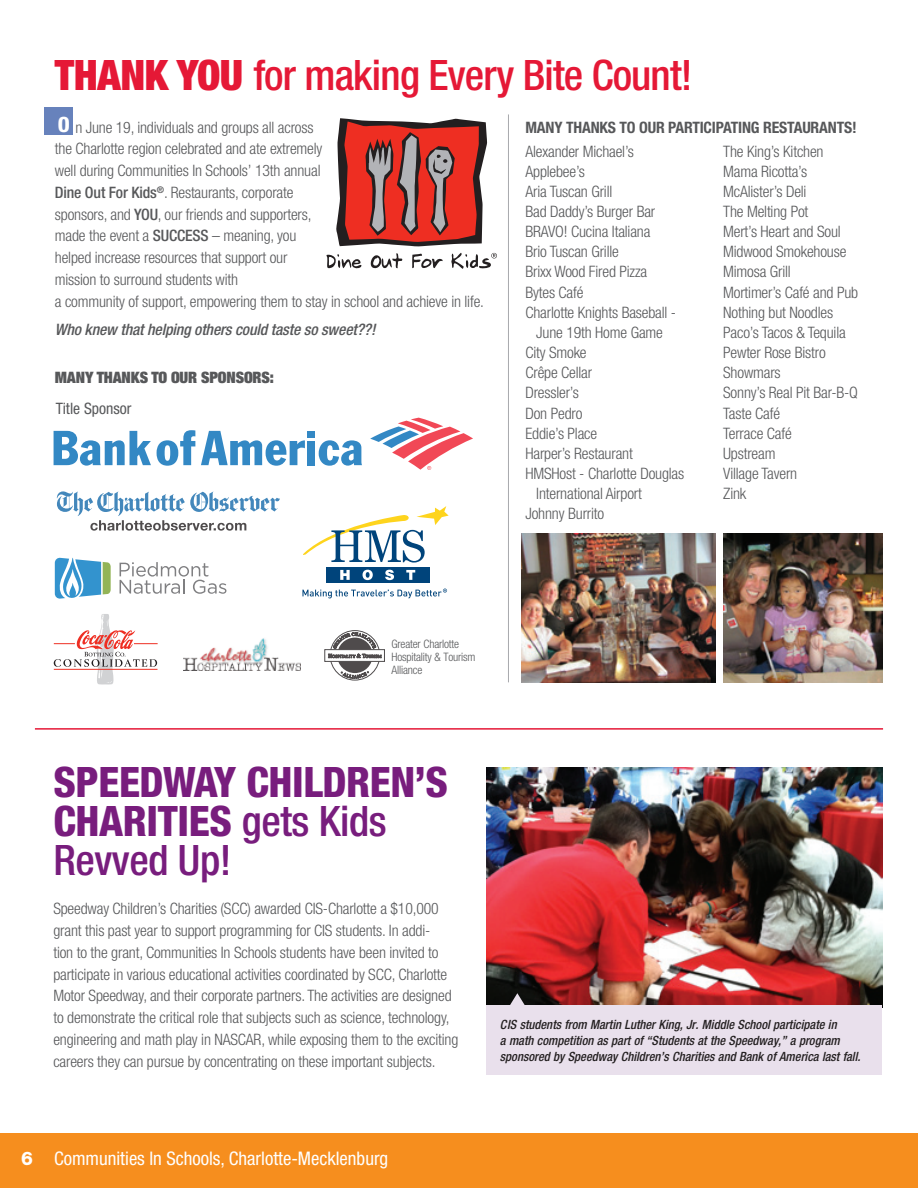
<style>
.page{position:relative;width:918px;height:1188px;background:#fff}
.page>*{position:absolute;margin:0;border:0;box-sizing:border-box;transform-origin:0 0}
.t1{font:500 condensed 42px/39px "Helvetica Neue";letter-spacing:-.01em;color:#781d7d}
.t2{font:500 condensed 42px "Helvetica Neue";letter-spacing:-.02em;color:#e51836}
.t3{font:800 condensed 42px "Helvetica Neue";color:#781d7d}
.t4{font:900 condensed 42px "Helvetica Neue";color:#e51836}
.t5{font:800 condensed 21px "Helvetica Neue";color:#fff}
.t6{font:condensed 18.75px "Helvetica Neue";color:#fff}
.t7{font:300 condensed 15.75px/20.1px "Helvetica Neue";letter-spacing:-.01em;color:#57585a}
.t8{font:italic 500 condensed 15.75px "Helvetica Neue";letter-spacing:-.01em;color:#57585a}
.t9{font:700 condensed 15.75px "Helvetica Neue";letter-spacing:-.01em;color:#57585a}
.t10{font:900 expanded 15.75px "Helvetica Neue";color:#57585a}
.t11{font:condensed 15.75px "Helvetica Neue";color:#57585a}
.t12{font:italic 500 condensed 12.75px/15.8px "Helvetica Neue";color:#231f20}
.t13{font:300 condensed 11.55px/13.4px "Helvetica Neue";letter-spacing:-.015em;color:#57585a}
.s1{font-weight:500}
.s2{font-weight:800}
.s3{font-weight:800;font-stretch:normal}
</style>
<div class="page">
<div style="left:0;top:1134px;width:918px;height:54px;background:#f68e1e"></div>
<hr style="left:508px;top:114px;width:1px;height:568px;background:#a8a9ad">
<div style="left:45px;top:108px;width:28px;height:27px;background:#6782bc"></div>
<svg style="left:336px;top:118px;width:151px;height:128px;background:#b04c46"></svg>
<svg style="left:326px;top:254px;width:36px;height:15px"></svg>
<svg style="left:412px;top:254px;width:31px;height:15px"></svg>
<svg style="left:370px;top:253px;width:32px;height:16px"></svg>
<svg style="left:451px;top:253px;width:46px;height:16px"></svg>
<img style="left:521px;top:534px;width:195px;height:148px">
<img style="left:724px;top:534px;width:158px;height:148px">
<img style="left:486px;top:768px;width:396px;height:237px">
<div style="left:486px;top:1005px;width:396px;height:70px;background:#e9e0ec"></div>
<svg style="left:509px;top:993px;width:16px;height:12px"></svg>
<hr style="left:35px;top:728px;width:848px;height:2px;background:#e51836">
<svg style="left:157px;top:430px;width:38px;height:36px"></svg>
<svg style="left:54px;top:431px;width:97px;height:35px"></svg>
<div style="left:307px;top:441px;width:8px;height:24px;background:#3388c4"></div>
<div style="left:307px;top:431px;width:8px;height:7px;background:#3388c4"></div>
<svg style="left:319px;top:440px;width:43px;height:26px"></svg>
<svg style="left:201px;top:431px;width:104px;height:35px"></svg>
<svg style="left:370px;top:418px;width:103px;height:52px"></svg>
<svg style="left:57px;top:491px;width:223px;height:40px"></svg>
<svg style="left:120px;top:562px;width:106px;height:32px"></svg>
<svg style="left:55px;top:558px;width:56px;height:40px"></svg>
<div style="left:326px;top:567px;width:104px;height:16px;background:#00447b"></div>
<svg style="left:340px;top:570px;width:10px;height:10px"></svg>
<svg style="left:363px;top:570px;width:10px;height:10px"></svg>
<svg style="left:385px;top:570px;width:9px;height:10px"></svg>
<svg style="left:406px;top:570px;width:9px;height:10px"></svg>
<svg style="left:303px;top:506px;width:146px;height:57px"></svg>
<svg style="left:302px;top:589px;width:145px;height:9px"></svg>
<img style="left:183px;top:638px;width:118px;height:33px">
<svg style="left:324px;top:630px;width:61px;height:51px"></svg>
<svg style="left:54px;top:614px;width:104px;height:71px"></svg>
<h1 class="t4" style="left:55px;top:49px;width:145px">THANK YOU</h1>
<h1 class="t2" style="left:253px;top:50px;width:441px">for making Every Bite Count!</h1>
<h2 class="t5" style="left:58px;top:112px;width:14px">O</h2>
<p class="t9" style="left:525px;top:117px;width:333px">MANY THANKS TO OUR PARTICIPATING RESTAURANTS!</p>
<p class="t7" style="left:55px;top:116px;width:431px;line-height:21.8px;text-indent:20px">n June 19, individuals and groups all across<br>the Charlotte region celebrated and ate extremely<br>well during Communities In Schools’ 13th annual<br><span class="s1">Dine Out For Kids</span><sup>®</sup>. Restaurants, corporate<br>sponsors, and <span class="s1">YOU</span>, our friends and supporters,<br>made the event a <span class="s1">SUCCESS</span> – meaning, you<br>helped increase resources that support our<br>mission to surround students with<br>a community of support, empowering them to stay in school and achieve in life.</p>
<p class="t8" style="left:55px;top:320px;width:322px">Who knew that helping others could taste so sweet??!</p>
<p class="t10" style="left:55px;top:367px;width:23px">MANY</p>
<p class="t10" style="left:97px;top:367px;width:10px">THANKS</p>
<p class="t10" style="left:151px;top:367px;width:30px">TO OUR</p>
<p class="t10" style="left:201px;top:367px;width:10px">SPONSORS</p>
<p class="t10" style="left:270px;top:367px;width:6px">:</p>
<p class="t7" style="left:525px;top:141px;width:110px">Alexander Michael’s</p>
<p class="t7" style="left:525px;top:161px;width:61px">Applebee’s</p>
<p class="t7" style="left:525px;top:181px;width:88px">Aria Tuscan Grill</p>
<p class="t7" style="left:525px;top:201px;width:131px">Bad Daddy’s Burger Bar</p>
<p class="t7" style="left:525px;top:221px;width:127px">BRAVO! Cucina Italiana</p>
<p class="t7" style="left:525px;top:242px;width:95px">Brio Tuscan Grille</p>
<p class="t7" style="left:525px;top:262px;width:123px">Brixx Wood Fired Pizza</p>
<p class="t7" style="left:525px;top:282px;width:60px">Bytes Café</p>
<p class="t7" style="left:525px;top:302px;width:152px">Charlotte Knights Baseball -</p>
<p class="t7" style="left:536px;top:322px;width:128px">June 19th Home Game</p>
<p class="t7" style="left:525px;top:342px;width:63px">City Smoke</p>
<p class="t7" style="left:525px;top:363px;width:68px">Crêpe Cellar</p>
<p class="t7" style="left:525px;top:383px;width:55px">Dressler’s</p>
<p class="t7" style="left:525px;top:403px;width:59px">Don Pedro</p>
<p class="t7" style="left:525px;top:423px;width:73px">Eddie’s Place</p>
<p class="t7" style="left:525px;top:443px;width:109px">Harper’s Restaurant</p>
<p class="t7" style="left:525px;top:463px;width:160px">HMSHost - Charlotte Douglas</p>
<p class="t7" style="left:536px;top:483px;width:107px">International Airport</p>
<p class="t7" style="left:525px;top:504px;width:80px">Johnny Burrito</p>
<p class="t7" style="left:723px;top:141px;width:137px">The King’s Kitchen<br>Mama Ricotta’s<br>McAlister’s Deli<br>The Melting Pot<br>Mert’s Heart and Soul<br>Midwood Smokehouse<br>Mimosa Grill<br>Mortimer’s Café and Pub<br>Nothing but Noodles<br>Paco’s Tacos &amp; Tequila<br>Pewter Rose Bistro<br>Showmars<br>Sonny’s Real Pit Bar-B-Q<br>Taste Café<br>Terrace Café<br>Upstream<br>Village Tavern<br>Zink</p>
<p class="t11" style="left:56px;top:399px;width:77px">Title Sponsor</p>
<p class="t13" style="left:392px;top:637px;width:85px">Greater Charlotte<br>Hospitality &amp; Tourism<br>Alliance</p>
<h1 class="t1" style="left:53px;top:762px;width:393px;text-indent:317px"><span class="s2">EN’S<br>CHARITIES</span> gets Kids<br>Revved Up!</h1>
<p class="t7" style="left:53px;top:898px;width:407px;line-height:21.8px">Speedway Children’s Charities (SCC) awarded CIS-Charlotte a $10,000 grant this past year to support programming for CIS students. In addi-<br>tion to the grant, Communities In Schools students have been invited to participate in various educational activities coordinated by SCC, Charlotte Motor Speedway, and their corporate partners. The activities are designed to demonstrate the critical role that subjects such as science, technology, engineering and math play in NASCAR, while exposing them to the exciting careers they can pursue by concentrating on these important subjects.</p>
<h1 class="t3" style="left:53px;top:756px;width:259px">SPEEDWAY CHILDR</h1>
<p class="t6" style="left:21px;top:1148px;width:369px"><span class="s3">6</span> Communities In Schools, Charlotte-Mecklenburg</p>
<p class="t12" style="left:500px;top:1017px;width:362px">CIS students from Martin Luther King, Jr. Middle School participate in<br>a math competition as part of “Students at the Speedway,” a program sponsored by Speedway Children’s Charities and Bank of America last fall.</p>
</div>
